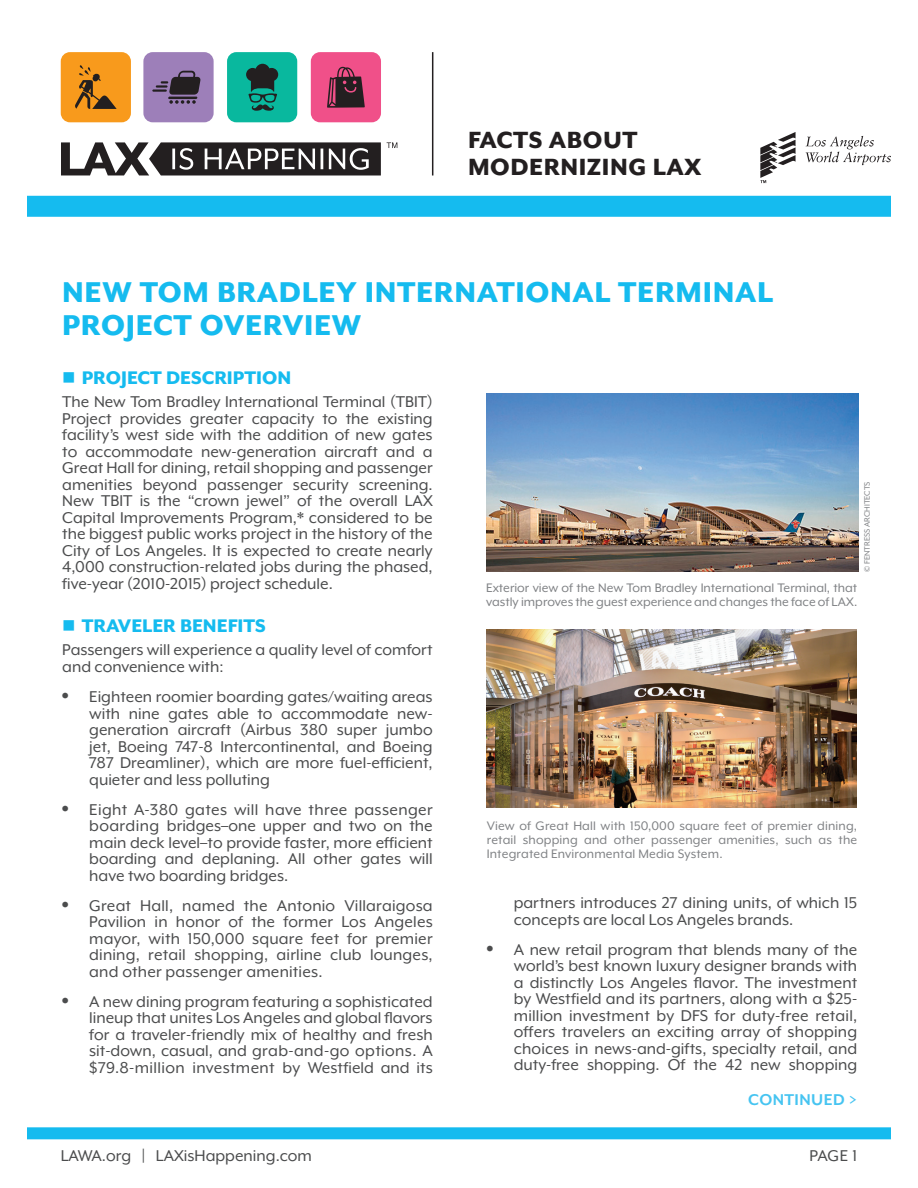
<style>
.page{position:relative;width:918px;height:1188px;background:#fff}
.page>*{position:absolute;margin:0;border:0;box-sizing:border-box;transform-origin:0 0}
.t1{font:800 33px/33px "Mr Eaves XL Mod OT";letter-spacing:.02em;color:#15bbef}
.t2{font:800 27px/27px "Mr Eaves XL Mod OT";letter-spacing:.02em;color:#231f20}
.t3{font:800 21px "Mr Eaves XL Mod OT";color:#15bbef}
.t4{font:18px/16.5px "Mr Eaves XL Mod OT";color:#4b4c4d;text-align:justify}
.t5{font:700 18px "Mr Eaves XL Mod OT";letter-spacing:.025em;color:#46c4f1}
.t6{font:14.25px/14.2px "Mr Eaves XL Mod OT";color:#808285}
.t7{font:9px "Mr Eaves XL Mod OT";color:#808285}
.s1{font-family:"Helvetica LT Std"}
</style>
<div class="page">
<div style="left:27px;top:1127px;width:864px;height:12px;background:#15bbef"></div>
<hr style="left:432px;top:52px;width:1px;height:123px;background:#231f20">
<svg style="left:760px;top:132px;width:36px;height:51px"></svg>
<svg style="left:806px;top:136px;width:85px;height:29px"></svg>
<div style="left:27px;top:196px;width:864px;height:21px;background:#15bbef"></div>
<div style="left:61px;top:52px;width:70px;height:70px;background:#f89a1c;border-radius:9px"></div>
<svg style="left:75px;top:65px;width:42px;height:44px"></svg>
<div style="left:143px;top:52px;width:71px;height:70px;background:#9d7fb9;border-radius:9px"></div>
<hr style="left:152px;top:89px;width:15px;height:3px;background:#231f20">
<svg style="left:156px;top:71px;width:45px;height:33px"></svg>
<div style="left:227px;top:52px;width:70px;height:70px;background:#09b89e;border-radius:9px"></div>
<svg style="left:246px;top:64px;width:32px;height:47px"></svg>
<div style="left:311px;top:52px;width:70px;height:70px;background:#f05089;border-radius:9px"></div>
<svg style="left:327px;top:67px;width:38px;height:41px"></svg>
<svg style="left:61px;top:142px;width:320px;height:34px"></svg>
<svg style="left:387px;top:142px;width:10px;height:6px"></svg>
<img style="left:486px;top:394px;width:372px;height:178px">
<img style="left:486px;top:630px;width:371px;height:178px">
<h2 class="t2" style="left:468px;top:127px;width:235px">FACTS ABOUT<br>MODERNIZING LAX</h2>
<h1 class="t1" style="left:62px;top:275px;width:712px">NEW TOM BRADLEY INTERNATIONAL TERMINAL<br>PROJECT OVERVIEW</h1>
<p class="t3" style="left:62px;top:367px;width:231px">■ PROJECT DESCRIPTION</p>
<p class="t4" style="left:62px;top:394px;width:372px">The New Tom Bradley International Terminal (TBIT)<br>Project provides greater capacity to the existing facility’s west side with the addition of new gates to accommodate new-generation aircraft and a Great Hall for dining, retail shopping and passenger amenities beyond passenger security screening.<br>New TBIT is the “crown jewel” of the overall LAX Capital Improvements Program,* considered to be the biggest public works project in the history of the City of Los Angeles. It is expected to create nearly 4,000 construction-related jobs during the phased, five-year (2010-2015) project schedule.</p>
<p class="t3" style="left:62px;top:615px;width:205px">■ TRAVELER BENEFITS</p>
<p class="t4" style="left:62px;top:642px;width:372px">Passengers will experience a quality level of comfort and convenience with:</p>
<p class="t4" style="left:89px;top:688px;width:345px;text-indent:-27px"><span class="s1">•</span> Eighteen roomier boarding gates/waiting areas with nine gates able to accommodate new&shy;generation aircraft (Airbus 380 super jumbo jet, Boeing 747-8 Intercontinental, and Boeing 787 Dreamliner), which are more fuel-efficient, quieter and less polluting</p>
<p class="t4" style="left:89px;top:801px;width:345px;text-indent:-27px"><span class="s1">•</span> Eight A-380 gates will have three passenger boarding bridges–one upper and two on the main deck level–to provide faster, more efficient boarding and deplaning. All other gates will have two boarding bridges.</p>
<p class="t4" style="left:89px;top:897px;width:345px;text-indent:-27px"><span class="s1">•</span> Great Hall, named the Antonio Villaraigosa Pavilion in honor of the former Los Angeles mayor, with 150,000 square feet for premier dining, retail shopping, airline club lounges, and other passenger amenities.</p>
<p class="t4" style="left:89px;top:993px;width:345px;text-indent:-27px"><span class="s1">•</span> A new dining program featuring a sophisticated lineup that unites Los Angeles and global flavors for a traveler-friendly mix of healthy and fresh sit-down, casual, and grab-and-go options. A $79.8-million investment by Westfield and its</p>
<p class="t7" style="left:863px;top:572px;width:92px;rotate:-90deg">© FENTRESS ARCHITECTS</p>
<p class="t6" style="left:486px;top:581px;width:373px">Exterior view of the New Tom Bradley International Terminal, that vastly improves the guest experience and changes the face of LAX.</p>
<p class="t6" style="left:487px;top:818px;width:372px;text-align:justify">View of Great Hall with 150,000 square feet of premier dining, retail shopping and other passenger amenities, such as the Integrated Environmental Media System.</p>
<p class="t4" style="left:514px;top:895px;width:345px">partners introduces 27 dining units, of which 15 concepts are local Los Angeles brands.</p>
<p class="t4" style="left:514px;top:941px;width:345px;text-indent:-27px"><span class="s1">•</span> A new retail program that blends many of the world’s best known luxury designer brands with a distinctly Los Angeles flavor. The investment by Westfield and its partners, along with a $25- million investment by DFS for duty-free retail, offers travelers an exciting array of shopping choices in news-and-gifts, specialty retail, and duty-free shopping. Of the 42 new shopping</p>
<p class="t4" style="left:61px;top:1147px;width:253px">LAWA.org | LAXisHappening.com</p>
<p class="t5" style="left:748px;top:1090px;width:110px">CONTINUED &gt;</p>
<p class="t4" style="left:809px;top:1147px;width:49px">PAGE 1</p>
</div>
